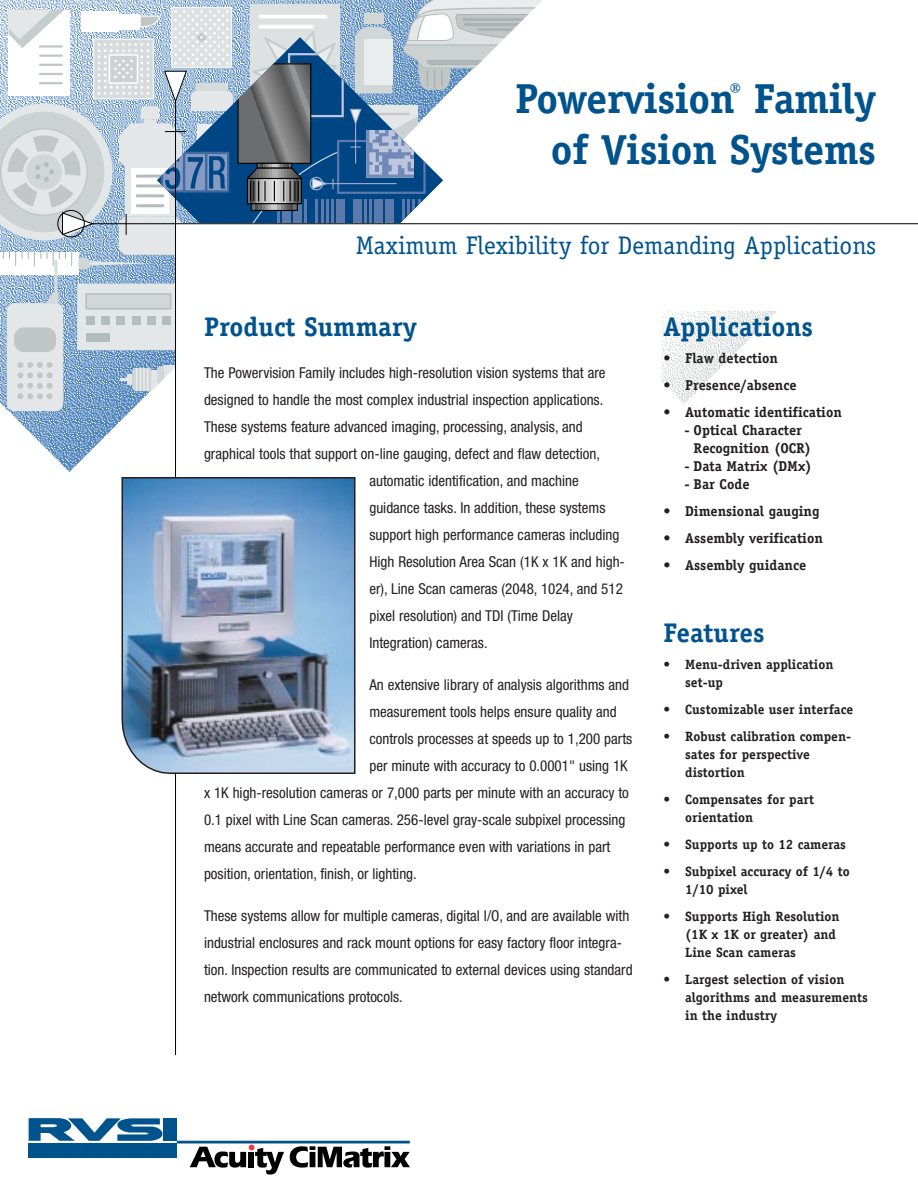
<style>
.page{position:relative;width:918px;height:1188px;background:#fff}
.page>*{position:absolute;margin:0;border:0;box-sizing:border-box;transform-origin:0 0}
.t1{font:700 42px/51px "Officina Serif";letter-spacing:-.01em;color:#00538d;text-align:right}
.t2{font:700 27px "Officina Serif";color:#00538d}
.t3{font:25.5px "Officina Serif";color:#00538d}
.t4{font:condensed 15px/27px "Helvetica Neue";color:#231f20}
.t5{font:700 14.25px/18px "Officina Serif";color:#231f20}
.t6{font:700 13.5px/18px "Officina Serif";color:#231f20}
</style>
<div class="page">
<svg style="left:0;top:0;width:556px;height:500px"></svg>
<svg style="left:157px;top:37px;width:286px;height:286px"></svg>
<div style="left:337px;top:140px;width:89px;height:54px;border:2px solid #5b79ab"></div>
<hr style="left:312px;top:183px;width:85px;height:1px;background:#a0aecf">
<div style="left:288px;top:53px;width:56px;height:64px;border:2px solid #bdc6de"></div>
<div style="left:386px;top:199px;width:8px;height:49px;background:#5b79ab"></div>
<div style="left:375px;top:199px;width:8px;height:49px;background:#5b79ab"></div>
<div style="left:353px;top:199px;width:8px;height:49px;background:#5b79ab"></div>
<hr style="left:369px;top:199px;width:3px;height:49px;background:#5b79ab">
<hr style="left:364px;top:199px;width:3px;height:49px;background:#5b79ab">
<div style="left:423px;top:199px;width:8px;height:49px;background:#fff"></div>
<hr style="left:418px;top:199px;width:3px;height:49px;background:#5b79ab">
<hr style="left:413px;top:199px;width:2px;height:49px;background:#5b79ab">
<hr style="left:407px;top:199px;width:3px;height:49px;background:#5b79ab">
<hr style="left:402px;top:199px;width:2px;height:49px;background:#5b79ab">
<div style="left:337px;top:199px;width:8px;height:49px;background:#5b79ab"></div>
<svg style="left:349px;top:108px;width:69px;height:100px;background:#5e84ae"></svg>
<div style="left:176px;top:224px;width:271px;height:241px;background:#fff"></div>
<hr style="left:175px;top:88px;width:1px;height:992px;background:#000">
<hr style="left:92px;top:223px;width:826px;height:1px;background:#000">
<svg style="left:0;top:10px;width:340px;height:294px"></svg>
<div style="left:58px;top:210px;width:27px;height:27px;border:1px solid #000;border-radius:50%"></div>
<img style="left:662px;top:311px;width:114px;height:93px">
<div style="left:0;top:1055px;width:288px;height:133px;background:#fff"></div>
<hr style="left:177px;top:1141px;width:233px;height:2px;background:#00538d">
<div style="left:164px;top:1118px;width:13px;height:23px;background:#00538d"></div>
<svg style="left:29px;top:1118px;width:135px;height:23px"></svg>
<div style="left:29px;top:1143px;width:148px;height:15px;background:#00538d"></div>
<svg style="left:190px;top:1145px;width:94px;height:30px"></svg>
<svg style="left:290px;top:1146px;width:120px;height:22px"></svg>
<div style="left:202px;top:315px;width:432px;height:822px;background:#fff"></div>
<img style="left:122px;top:477px;width:234px;height:297px">
<h1 class="t1" style="left:515px;top:76px;width:363px">Powervision<sup>®</sup> Family of Vision Systems</h1>
<h3 class="t3" style="left:356px;top:235px;width:522px">Maximum Flexibility for Demanding Applications</h3>
<h2 class="t2" style="left:204px;top:316px;width:214px">Product Summary</h2>
<p class="t4" style="left:204px;top:360px;width:403px">The Powervision Family includes high-resolution vision systems that are</p>
<p class="t4" style="left:204px;top:387px;width:401px">designed to handle the most complex industrial inspection applications.</p>
<p class="t4" style="left:204px;top:414px;width:380px">These systems feature advanced imaging, processing, analysis, and</p>
<p class="t4" style="left:204px;top:441px;width:397px">graphical tools that support on-line gauging, defect and flaw detection,</p>
<p class="t4" style="left:369px;top:468px;width:211px">automatic identification, and machine</p>
<p class="t4" style="left:369px;top:495px;width:238px">guidance tasks. In addition, these systems</p>
<p class="t4" style="left:369px;top:522px;width:251px">support high performance cameras including</p>
<p class="t4" style="left:369px;top:549px;width:257px">High Resolution Area Scan (1K x 1K and high-</p>
<p class="t4" style="left:369px;top:576px;width:255px">er), Line Scan cameras (2048, 1024, and 512</p>
<p class="t4" style="left:369px;top:603px;width:205px">pixel resolution) and TDI (Time Delay</p>
<p class="t4" style="left:369px;top:630px;width:120px">Integration) cameras.</p>
<p class="t4" style="left:369px;top:672px;width:261px">An extensive library of analysis algorithms and</p>
<p class="t4" style="left:369px;top:699px;width:249px">measurement tools helps ensure quality and</p>
<p class="t4" style="left:369px;top:726px;width:264px">controls processes at speeds up to 1,200 parts</p>
<p class="t4" style="left:369px;top:753px;width:260px">per minute with accuracy to 0.0001" using 1K</p>
<p class="t4" style="left:204px;top:780px;width:426px">x 1K high-resolution cameras or 7,000 parts per minute with an accuracy to</p>
<p class="t4" style="left:204px;top:807px;width:423px">0.1 pixel with Line Scan cameras. 256-level gray-scale subpixel processing</p>
<p class="t4" style="left:204px;top:834px;width:408px">means accurate and repeatable performance even with variations in part</p>
<p class="t4" style="left:204px;top:861px;width:214px">position, orientation, finish, or lighting.</p>
<p class="t4" style="left:204px;top:903px;width:430px">These systems allow for multiple cameras, digital I/O, and are available with industrial enclosures and rack mount options for easy factory floor integra&shy;tion. Inspection results are communicated to external devices using standard network communications protocols.</p>
<h2 class="t2" style="left:664px;top:316px;width:151px">Applications</h2>
<p class="t5" style="left:664px;top:350px;width:116px">• Flaw detection</p>
<p class="t5" style="left:664px;top:377px;width:134px">• Presence/absence</p>
<p class="t5" style="left:664px;top:404px;width:180px">• Automatic identification</p>
<p class="t5" style="left:694px;top:422px;width:119px;text-indent:-9px">- Optical Character<br>Recognition (OCR)</p>
<p class="t5" style="left:685px;top:458px;width:129px">- Data Matrix (DMx)</p>
<p class="t5" style="left:685px;top:476px;width:66px">- Bar Code</p>
<p class="t5" style="left:664px;top:503px;width:157px">• Dimensional gauging</p>
<p class="t5" style="left:664px;top:530px;width:161px">• Assembly verification</p>
<p class="t5" style="left:664px;top:557px;width:144px">• Assembly guidance</p>
<h2 class="t2" style="left:664px;top:622px;width:103px">Features</h2>
<p class="t6" style="left:685px;top:656px;width:150px;text-indent:-22px">• Menu-driven application set-up</p>
<p class="t6" style="left:664px;top:701px;width:191px">• Customizable user interface</p>
<p class="t6" style="left:685px;top:728px;width:167px;text-indent:-22px">• Robust calibration compen&shy;sates for perspective distortion</p>
<p class="t6" style="left:685px;top:791px;width:130px;text-indent:-22px">• Compensates for part orientation</p>
<p class="t6" style="left:664px;top:836px;width:184px">• Supports up to 12 cameras</p>
<p class="t6" style="left:685px;top:863px;width:166px;text-indent:-22px">• Subpixel accuracy of 1/4 to<br>1/10 pixel</p>
<p class="t6" style="left:685px;top:908px;width:156px;text-indent:-22px">• Supports High Resolution (1K x 1K or greater) and<br>Line Scan cameras</p>
<p class="t6" style="left:685px;top:971px;width:184px;text-indent:-22px">• Largest selection of vision algorithms and measurements in the industry</p>
</div>
